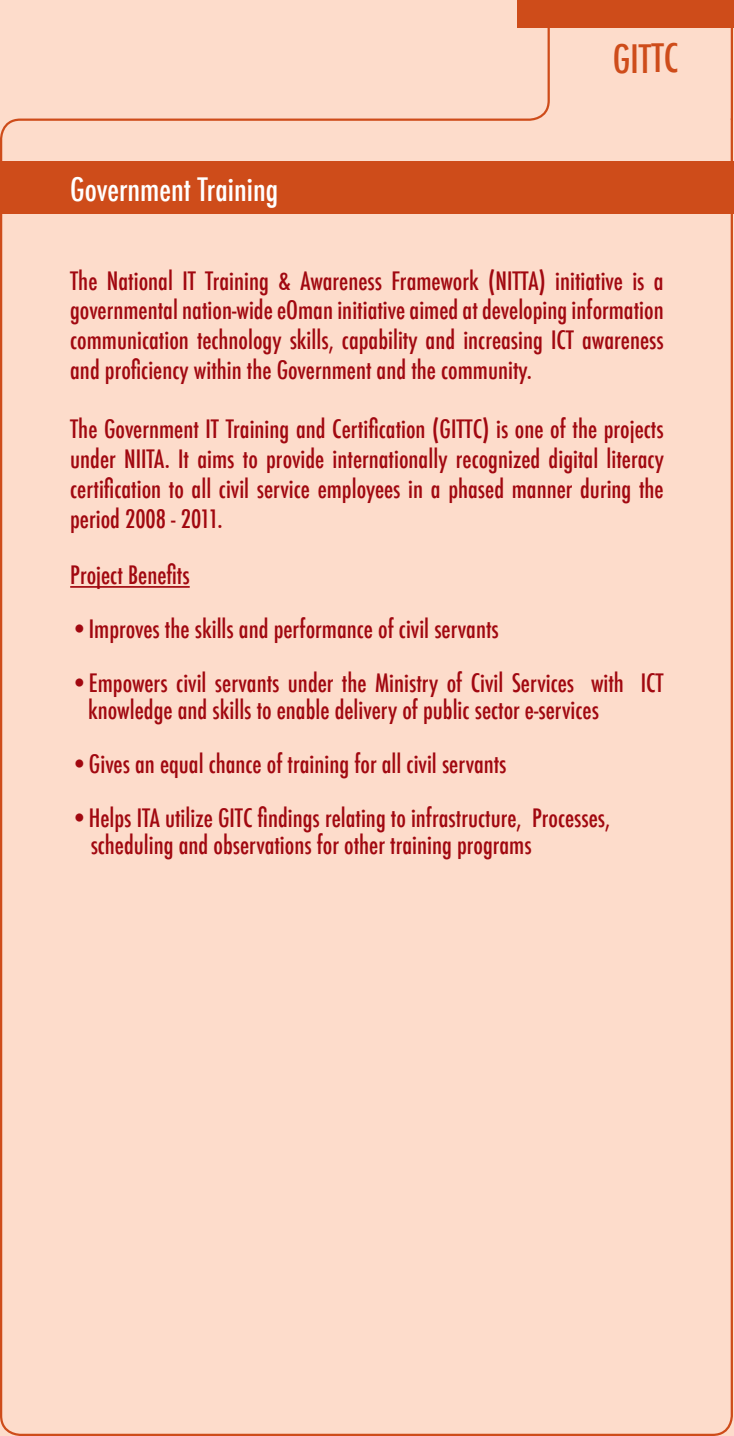
<style>
.page{position:relative;width:734px;height:1436px;background:#fff}
.page>*{position:absolute;margin:0;border:0;box-sizing:border-box;transform-origin:0 0}
.t1{font:500 condensed 38.25px "Futura";color:#ce4c1a}
.t2{font:500 condensed 31.5px "Futura";color:#fff}
.t3{font:500 condensed 24.75px/29.7px "Futura";color:#a10810;text-align:justify}
</style>
<div class="page">
<div style="left:0;top:0;width:733px;height:1435px;background:#fddccb"></div>
<p class="t2" style="left:70px;top:169px;width:210px">Government Training</p>
<h1 class="t1" style="left:612px;top:34px;width:67px">GITTC</h1>
<p class="t3" style="left:70px;top:266px;width:595px">The National IT Training &amp; Awareness Framework (NITTA) initiative is a governmental nation-wide eOman initiative aimed at developing information communication technology skills, capability and increasing ICT awareness and proficiency within the Government and the community.</p>
<p class="t3" style="left:70px;top:414px;width:595px">The Government IT Training and Certification (GITTC) is one of the projects under NIITA. It aims to provide internationally recognized digital literacy certification to all civil service employees in a phased manner during the period 2008 - 2011.</p>
<p class="t3" style="left:70px;top:560px;width:121px">Project Benefits</p>
<p class="t3" style="left:70px;top:614px;width:430px">•Improves the skills and performance of civil servants</p>
<p class="t3" style="left:88px;top:669px;width:577px;line-height:27px;text-indent:-18px">•Empowers civil servants under the Ministry of Civil Services with ICT knowledge and skills to enable delivery of public sector e-services</p>
<p class="t3" style="left:70px;top:749px;width:438px">•Gives an equal chance of training for all civil servants</p>
<p class="t3" style="left:91px;top:804px;width:521px;line-height:27px;text-indent:-20px">•Helps ITA utilize GITC findings relating to infrastructure, Processes, scheduling and observations for other training programs</p>
</div>
